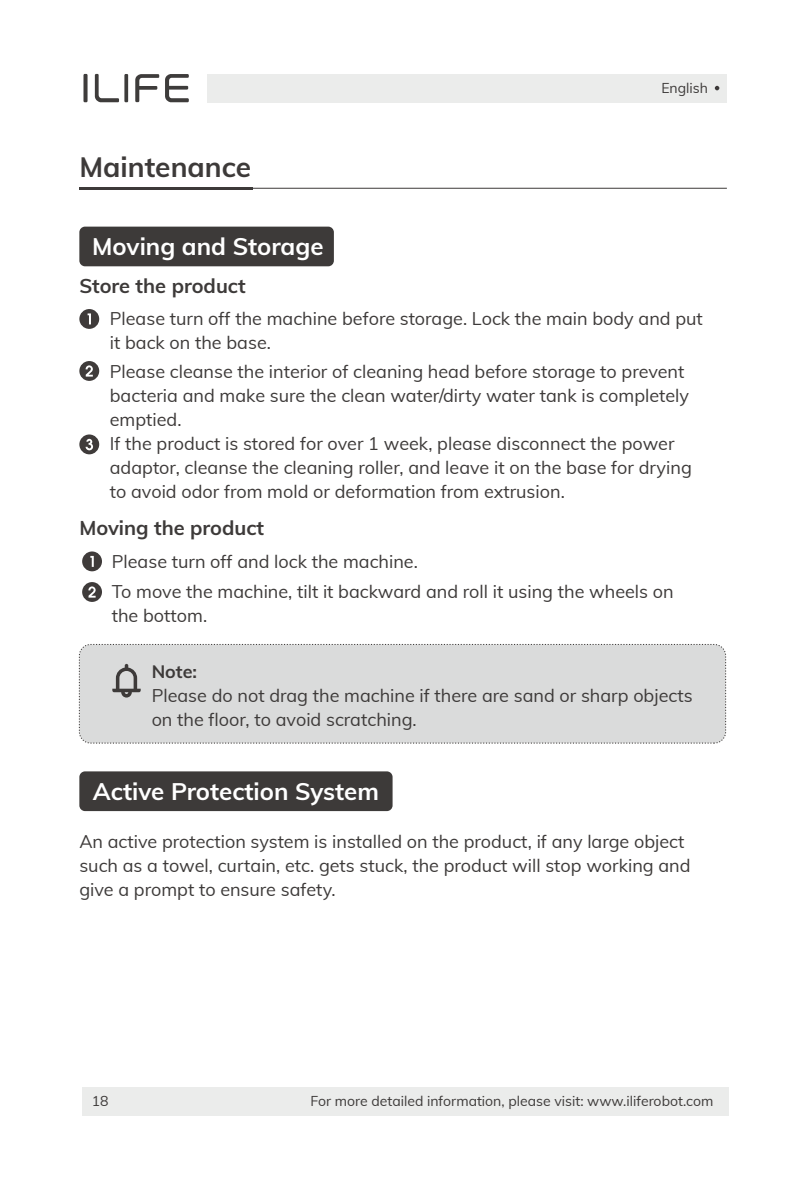
<style>
.page{position:relative;width:811px;height:1191px;background:#fff}
.page>*{position:absolute;margin:0;border:0;box-sizing:border-box;transform-origin:0 0}
.t1{font:700 28px "Muli";color:#3d3a39}
.t2{font:700 24px "Muli";color:#fff}
.t3{font:700 20px "Muli";color:#3d3a39}
.t4{font:18px/24.2px "Muli";color:#3d3a39}
.t5{font:700 18px "Muli";color:#3d3a39}
.t6{font:14px "Muli";color:#3d3a39}
</style>
<div class="page">
<svg style="left:79px;top:361px;width:20px;height:20px"></svg>
<svg style="left:86px;top:365px;width:7px;height:11px"></svg>
<div style="left:79px;top:434px;width:20px;height:20px;background:#3f3b3a;border-radius:50%"></div>
<svg style="left:86px;top:439px;width:7px;height:11px"></svg>
<div style="left:79px;top:309px;width:20px;height:20px;background:#3f3b3a;border-radius:50%"></div>
<svg style="left:88px;top:313px;width:3px;height:11px"></svg>
<div style="left:82px;top:582px;width:20px;height:20px;background:#3f3b3a;border-radius:50%"></div>
<svg style="left:88px;top:586px;width:8px;height:11px"></svg>
<div style="left:82px;top:551px;width:20px;height:20px;background:#3f3b3a;border-radius:50%"></div>
<svg style="left:90px;top:556px;width:4px;height:11px"></svg>
<hr style="left:226px;top:188px;width:501px;height:1px;background:#3d3a39">
<hr style="left:79px;top:187px;width:173px;height:2px;background:#3d3a39">
<div style="left:79px;top:227px;width:255px;height:39px;background:#3d3a39;border-radius:6px"></div>
<div style="left:79px;top:771px;width:313px;height:40px;background:#3d3a39;border-radius:6px"></div>
<div style="left:79px;top:644px;width:646px;height:99px;background:#dadbdb;border-radius:11px"></div>
<div style="left:79px;top:644px;width:647px;height:99px;border:1px dashed #3d3a39;border-radius:11px"></div>
<svg style="left:112px;top:664px;width:29px;height:33px"></svg>
<div style="left:82px;top:1087px;width:646px;height:29px;background:#ebeceb"></div>
<div style="left:207px;top:74px;width:520px;height:28px;background:#ebeceb"></div>
<svg style="left:715px;top:86px;width:4px;height:4px"></svg>
<svg style="left:124px;top:74px;width:4px;height:28px"></svg>
<svg style="left:95px;top:74px;width:24px;height:28px"></svg>
<svg style="left:135px;top:74px;width:24px;height:28px"></svg>
<svg style="left:165px;top:74px;width:24px;height:28px"></svg>
<div style="left:83px;top:74px;width:5px;height:28px;background:#3e3c3b"></div>
<h1 class="t1" style="left:79px;top:147px;width:173px">Maintenance</h1>
<h2 class="t2" style="left:92px;top:229px;width:233px">Moving and Storage</h2>
<p class="t3" style="left:79px;top:271px;width:168px">Store the product</p>
<p class="t6" style="left:661px;top:78px;width:48px">English</p>
<p class="t4" style="left:110px;top:305px;width:594px">Please turn off the machine before storage. Lock the main body and put it back on the base.</p>
<p class="t4" style="left:110px;top:358px;width:583px">Please cleanse the interior of cleaning head before storage to prevent bacteria and make sure the clean water/dirty water tank is completely emptied.<br>If the product is stored for over 1 week, please disconnect the power adaptor, cleanse the cleaning roller, and leave it on the base for drying to avoid odor from mold or deformation from extrusion.</p>
<p class="t3" style="left:79px;top:513px;width:186px">Moving the product</p>
<p class="t4" style="left:112px;top:545px;width:563px;line-height:30.6px">Please turn off and lock the machine.<br>To move the machine, tilt it backward and roll it using the wheels on</p>
<p class="t4" style="left:112px;top:603px;width:97px">the bottom.</p>
<p class="t5" style="left:152px;top:658px;width:47px">Note:</p>
<p class="t4" style="left:152px;top:683px;width:542px">Please do not drag the machine if there are sand or sharp objects on the floor, to avoid scratching.</p>
<h2 class="t2" style="left:93px;top:773px;width:287px">Active Protection System</h2>
<p class="t4" style="left:79px;top:828px;width:613px">An active protection system is installed on the product, if any large object such as a towel, curtain, etc. gets stuck, the product will stop working and give a prompt to ensure safety.</p>
<p class="t6" style="left:92px;top:1091px;width:18px">18</p>
<p class="t6" style="left:310px;top:1091px;width:404px">For more detailed information, please visit: www.iliferobot.com</p>
</div>
